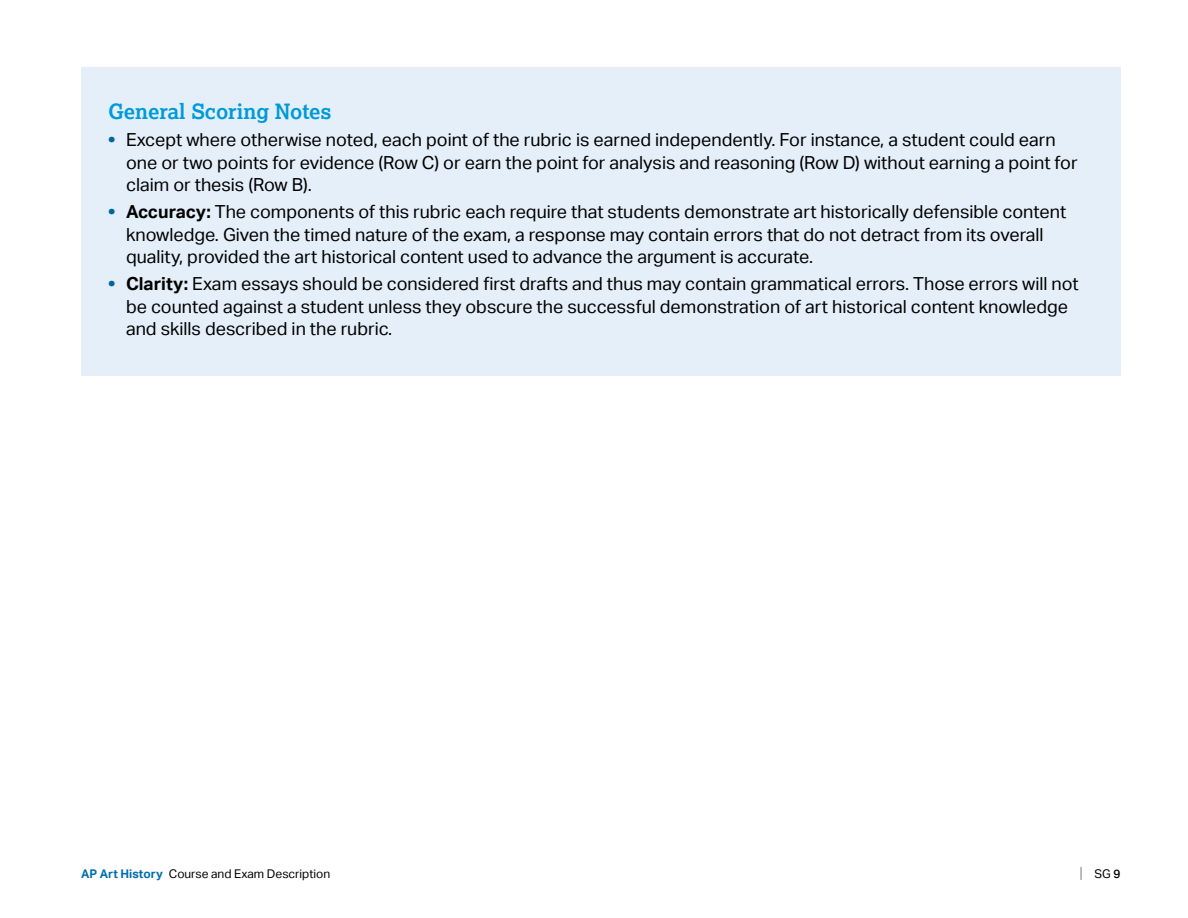
<style>
.page{position:relative;width:1188px;height:918px;background:#fff}
.page>*{position:absolute;margin:0;border:0;box-sizing:border-box;transform-origin:0 0}
.t1{font:700 21px "Lexia";color:#009ada}
.t2{font:18px/22.5px "Aktiv Grotesk";color:#000}
.t3{font:15px "Aktiv Grotesk";color:#808285;scale:.8 1}
.t4{font:12px "Aktiv Grotesk";color:#000}
.s1{font-weight:800;color:#00649d}
.s2{font-weight:700}
.s3{font-weight:700;color:#006eb0}
.s4{font-weight:500}
</style>
<div class="page">
<div style="left:81px;top:68px;width:1039px;height:308px;background:#e5eff9"></div>
<p class="t1" style="left:108px;top:99px;width:225px">General Scoring Notes</p>
<p class="t2" style="left:126px;top:129px;width:953px;text-indent:-18px"><span class="s1">•</span> Except where otherwise noted, each point of the rubric is earned independently. For instance, a student could earn one or two points for evidence (Row C) or earn the point for analysis and reasoning (Row D) without earning a point for claim or thesis (Row B).</p>
<p class="t2" style="left:126px;top:201px;width:942px;text-indent:-18px"><span class="s1">•</span> <span class="s2">Accuracy:</span> The components of this rubric each require that students demonstrate art historically defensible content knowledge. Given the timed nature of the exam, a response may contain errors that do not detract from its overall quality, provided the art historical content used to advance the argument is accurate.</p>
<p class="t2" style="left:126px;top:273px;width:954px;text-indent:-18px"><span class="s1">•</span> <span class="s2">Clarity:</span> Exam essays should be considered first drafts and thus may contain grammatical errors. Those errors will not be counted against a student unless they obscure the successful demonstration of art historical content knowledge and skills described in the rubric.</p>
<p class="t4" style="left:81px;top:866px;width:251px"><span class="s3">AP Art History</span> Course and Exam Description</p>
<p class="t3" style="left:1080px;top:864px;width:5px">|</p>
<p class="t4" style="left:1095px;top:866px;width:27px">SG <span class="s4">9</span></p>
</div>
